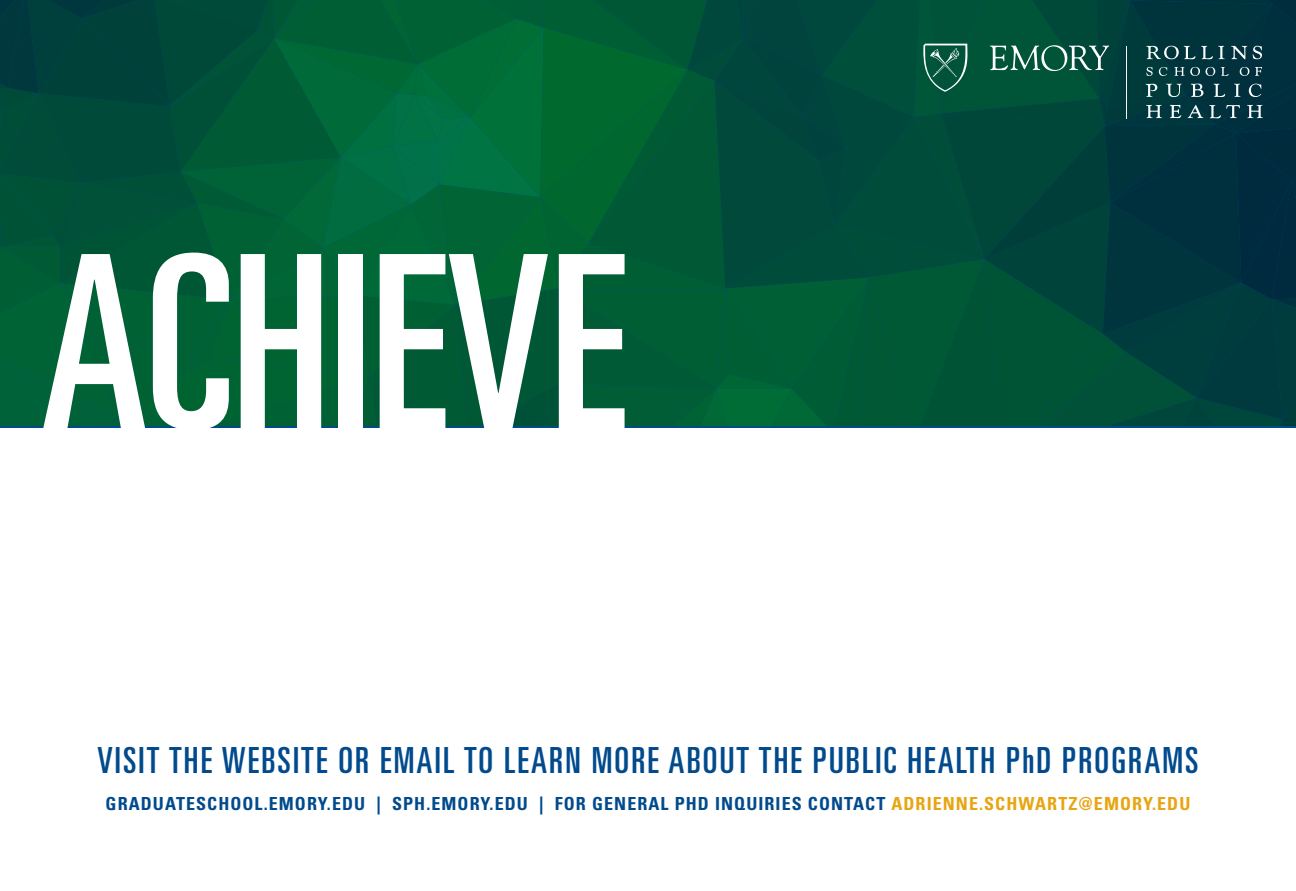
<style>
.page{position:relative;width:1296px;height:891px;background:#fff}
.page>*{position:absolute;margin:0;border:0;box-sizing:border-box;transform-origin:0 0}
.t1{font:ultra-condensed 241.65px "Univers LT Std";color:#fff}
.t2{font:ultra-condensed 36px "Univers LT Std";letter-spacing:.06em;color:#004a8d}
.t3{font:700 condensed 18px "Univers LT Std";letter-spacing:.06em;color:#004a8d}
.s1{color:#e7a512}
</style>
<div class="page">
<svg style="left:0;top:0;width:1296px;height:426px;background:#015439"></svg>
<h1 class="t1" style="left:40px;top:205px;width:587px">ACHIEVE</h1>
<h2 class="t2" style="left:97px;top:740px;width:1103px">VISIT THE WEBSITE OR EMAIL TO LEARN MORE ABOUT THE PUBLIC HEALTH PhD PROGRAMS</h2>
<p class="t3" style="left:106px;top:793px;width:1086px">GRADUATESCHOOL.EMORY.EDU | SPH.EMORY.EDU | FOR GENERAL PHD INQUIRIES CONTACT <span class="s1">ADRIENNE.SCHWARTZ@EMORY.EDU</span></p>
</div>
